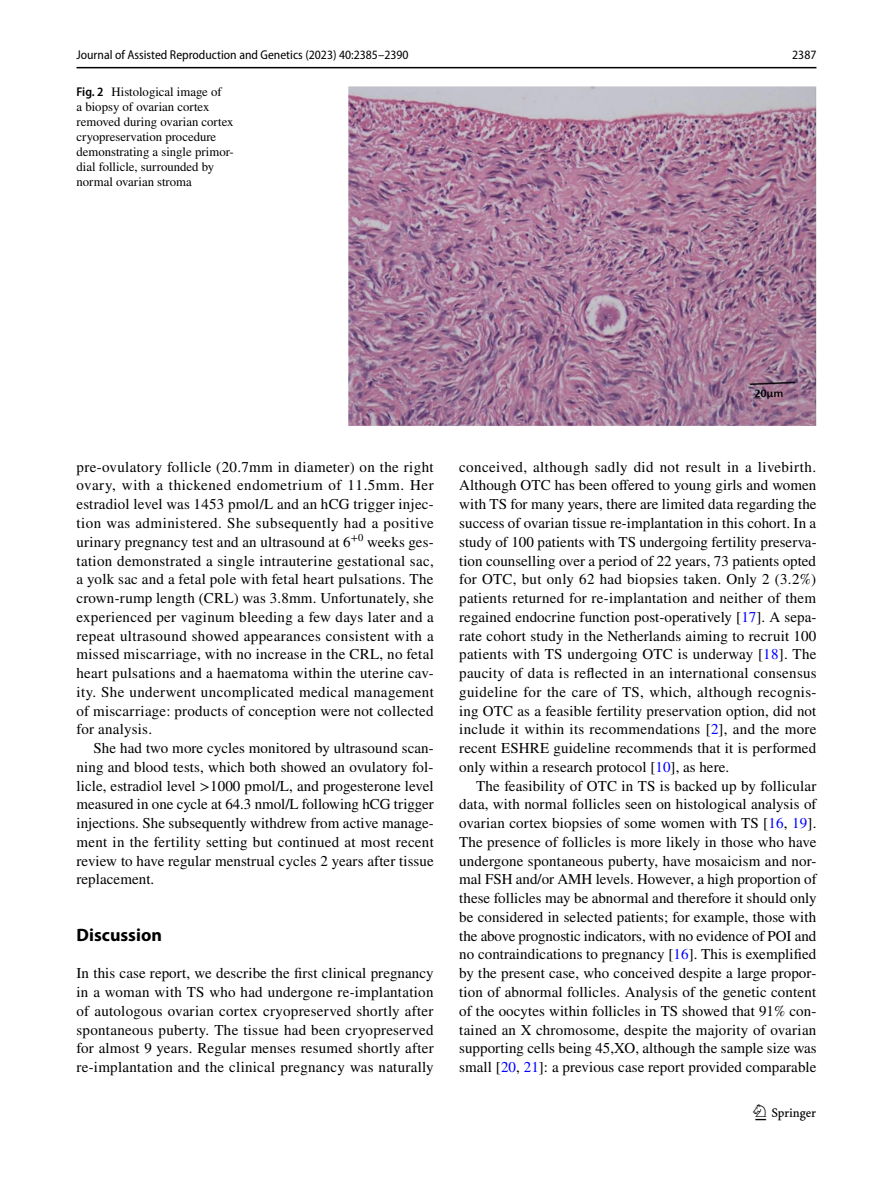
<style>
.page{position:relative;width:893px;height:1187px;background:#fff}
.page>*{position:absolute;margin:0;border:0;box-sizing:border-box;transform-origin:0 0}
.t1{font:22.5px "Springnew Regular 3";color:#000}
.t2{font:700 18px "Myriad Pro";color:#000}
.t3{font:15px/18.8px "STIX";letter-spacing:.005em;color:#000;text-align:justify}
.t4{font:12.75px/15px "STIX";color:#000}
.t5{font:semi-condensed 12.75px "Myriad Pro";color:#000}
.s1{font-family:"Myriad Pro";font-weight:600;font-stretch:semi-condensed}
.s2{color:#00f}
</style>
<div class="page">
<hr style="left:77px;top:67px;width:739px;height:1px;background:#000">
<img style="left:349px;top:87px;width:467px;height:339px">
<p class="t5" style="left:77px;top:48px;width:334px">Journal of Assisted Reproduction and Genetics (2023) 40:2385–2390</p>
<p class="t5" style="left:792px;top:48px;width:26px">2387</p>
<p class="t4" style="left:77px;top:85px;width:159px"><span class="s1">Fig. 2</span> Histological image of<br>a biopsy of ovarian cortex removed during ovarian cortex cryopreservation procedure demonstrating a single primor&shy;dial follicle, surrounded by normal ovarian stroma</p>
<p class="t3" style="left:77px;top:458px;width:359px">pre-ovulatory follicle (20.7mm in diameter) on the right ovary, with a thickened endometrium of 11.5mm. Her estradiol level was 1453 pmol/L and an hCG trigger injec&shy;tion was administered. She subsequently had a positive urinary pregnancy test and an ultrasound at 6<sup>+0</sup> weeks ges&shy;tation demonstrated a single intrauterine gestational sac, a yolk sac and a fetal pole with fetal heart pulsations. The crown-rump length (CRL) was 3.8mm. Unfortunately, she experienced per vaginum bleeding a few days later and a repeat ultrasound showed appearances consistent with a missed miscarriage, with no increase in the CRL, no fetal heart pulsations and a haematoma within the uterine cav&shy;ity. She underwent uncomplicated medical management of miscarriage: products of conception were not collected for analysis.</p>
<p class="t3" style="left:77px;top:739px;width:359px;text-indent:17px">She had two more cycles monitored by ultrasound scan&shy;ning and blood tests, which both showed an ovulatory fol&shy;licle, estradiol level &gt;1000 pmol/L, and progesterone level measured in one cycle at 64.3 nmol/L following hCG trigger injections. She subsequently withdrew from active manage&shy;ment in the fertility setting but continued at most recent review to have regular menstrual cycles 2 years after tissue replacement.</p>
<p class="t2" style="left:77px;top:922px;width:87px">Discussion</p>
<p class="t3" style="left:77px;top:964px;width:359px">In this case report, we describe the first clinical pregnancy in a woman with TS who had undergone re-implantation of autologous ovarian cortex cryopreserved shortly after spontaneous puberty. The tissue had been cryopreserved for almost 9 years. Regular menses resumed shortly after re-implantation and the clinical pregnancy was naturally</p>
<p class="t3" style="left:459px;top:458px;width:359px">conceived, although sadly did not result in a livebirth.<br>Although OTC has been offered to young girls and women with TS for many years, there are limited data regarding the success of ovarian tissue re-implantation in this cohort. In a study of 100 patients with TS undergoing fertility preserva&shy;tion counselling over a period of 22 years, 73 patients opted for OTC, but only 62 had biopsies taken. Only 2 (3.2%) patients returned for re-implantation and neither of them regained endocrine function post-operatively [<span class="s2">17</span>]. A sepa&shy;rate cohort study in the Netherlands aiming to recruit 100 patients with TS undergoing OTC is underway [<span class="s2">18</span>]. The paucity of data is reflected in an international consensus guideline for the care of TS, which, although recognis&shy;ing OTC as a feasible fertility preservation option, did not include it within its recommendations [<span class="s2">2</span>], and the more recent ESHRE guideline recommends that it is performed only within a research protocol [<span class="s2">10</span>], as here.</p>
<p class="t3" style="left:459px;top:777px;width:359px;text-indent:17px">The feasibility of OTC in TS is backed up by follicular data, with normal follicles seen on histological analysis of ovarian cortex biopsies of some women with TS [<span class="s2">16</span>, <span class="s2">19</span>].<br>The presence of follicles is more likely in those who have undergone spontaneous puberty, have mosaicism and nor&shy;mal FSH and/or AMH levels. However, a high proportion of these follicles may be abnormal and therefore it should only be considered in selected patients; for example, those with the above prognostic indicators, with no evidence of POI and no contraindications to pregnancy [<span class="s2">16</span>]. This is exemplified by the present case, who conceived despite a large propor&shy;tion of abnormal follicles. Analysis of the genetic content of the oocytes within follicles in TS showed that 91% con&shy;tained an X chromosome, despite the majority of ovarian supporting cells being 45,XO, although the sample size was small [<span class="s2">20</span>, <span class="s2">21</span>]: a previous case report provided comparable</p>
<h1 class="t1" style="left:755px;top:1104px;width:62px">1 3</h1>
</div>
